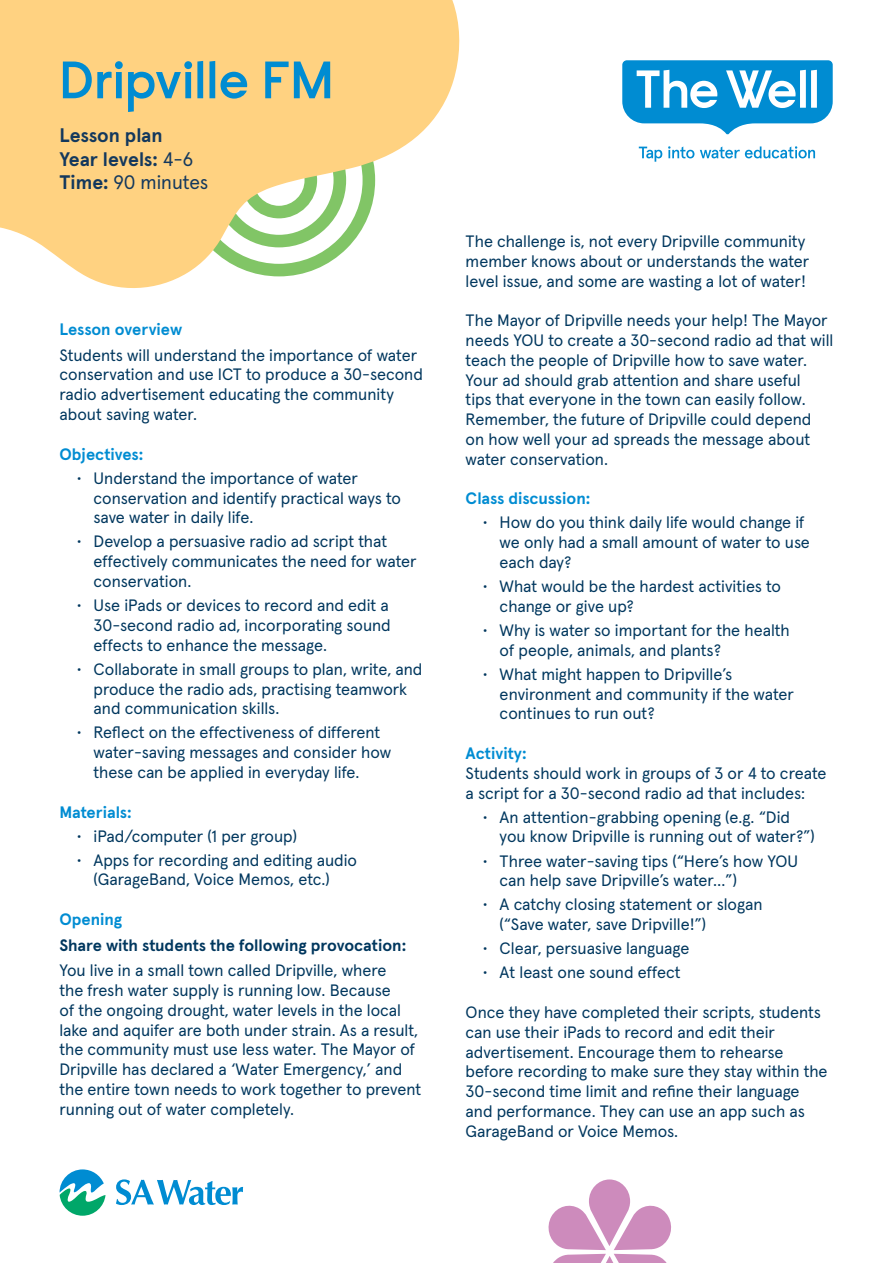
<style>
.page{position:relative;width:893px;height:1263px;background:#fff}
.page>*{position:absolute;margin:0;border:0;box-sizing:border-box;transform-origin:0 0}
.t1{font:600 52.5px "Raisonne Pro";color:#008cd2}
.t2{font:700 19.5px/23.4px "Apercu";letter-spacing:-.005em;color:#13385d}
.t3{font:16.5px/19.8px "Apercu";color:#00375e}
.t4{font:700 16.5px "Apercu";color:#008cd2}
.t5{font:700 16.5px "Apercu";letter-spacing:-.005em;color:#00375e}
.s1{font-weight:400}
</style>
<div class="page">
<svg style="left:622px;top:60px;width:211px;height:75px"></svg>
<svg style="left:639px;top:147px;width:23px;height:15px"></svg>
<svg style="left:668px;top:146px;width:26px;height:12px"></svg>
<svg style="left:700px;top:146px;width:115px;height:12px"></svg>
<svg style="left:0;top:0;width:460px;height:288px;fill:#ffd281"></svg>
<svg style="left:548px;top:1179px;width:123px;height:84px"></svg>
<svg style="left:116px;top:1179px;width:127px;height:26px"></svg>
<svg style="left:60px;top:1169px;width:46px;height:47px"></svg>
<h1 class="t1" style="left:60px;top:46px;width:275px">Dripville FM</h1>
<p class="t2" style="left:60px;top:122px;width:150px">Lesson plan<br>Year levels: <span class="s1">4-6<br></span>Time: <span class="s1">90 minutes</span></p>
<p class="t4" style="left:60px;top:316px;width:124px">Lesson overview</p>
<p class="t3" style="left:60px;top:343px;width:365px">Students will understand the importance of water conservation and use ICT to produce a 30-second radio advertisement educating the community about saving water.</p>
<p class="t4" style="left:60px;top:441px;width:85px">Objectives:</p>
<p class="t3" style="left:94px;top:466px;width:309px;text-indent:-17px">• Understand the importance of water conservation and identify practical ways to save water in daily life.</p>
<p class="t3" style="left:94px;top:530px;width:325px;text-indent:-17px">• Develop a persuasive radio ad script that effectively communicates the need for water conservation.</p>
<p class="t3" style="left:94px;top:594px;width:299px;text-align:justify;text-indent:-17px">• Use iPads or devices to record and edit a 30-second radio ad, incorporating sound effects to enhance the message.</p>
<p class="t3" style="left:94px;top:657px;width:330px;text-indent:-17px">• Collaborate in small groups to plan, write, and produce the radio ads, practising teamwork and communication skills.</p>
<p class="t3" style="left:94px;top:721px;width:299px;text-indent:-17px">• Reflect on the effectiveness of different water-saving messages and consider how these can be applied in everyday life.</p>
<p class="t4" style="left:60px;top:799px;width:74px">Materials:</p>
<p class="t3" style="left:77px;top:824px;width:222px">• iPad/computer (1 per group)</p>
<p class="t3" style="left:94px;top:848px;width:265px;text-indent:-17px">• Apps for recording and editing audio (GarageBand, Voice Memos, etc.)</p>
<p class="t4" style="left:60px;top:906px;width:64px">Opening</p>
<p class="t5" style="left:60px;top:932px;width:348px">Share with students the following provocation:</p>
<p class="t3" style="left:60px;top:959px;width:363px">You live in a small town called Dripville, where<br>the fresh water supply is running low. Because<br>of the ongoing drought, water levels in the local lake and aquifer are both under strain. As a result, the community must use less water. The Mayor of Dripville has declared a ‘Water Emergency,’ and the entire town needs to work together to prevent running out of water completely.</p>
<p class="t3" style="left:466px;top:230px;width:345px">The challenge is, not every Dripville community member knows about or understands the water level issue, and some are wasting a lot of water!</p>
<p class="t3" style="left:466px;top:309px;width:369px">The Mayor of Dripville needs your help! The Mayor needs YOU to create a 30-second radio ad that will teach the people of Dripville how to save water.<br>Your ad should grab attention and share useful<br>tips that everyone in the town can easily follow.<br>Remember, the future of Dripville could depend on how well your ad spreads the message about water conservation.</p>
<p class="t4" style="left:466px;top:486px;width:126px">Class discussion:</p>
<p class="t3" style="left:500px;top:511px;width:312px;text-indent:-17px">• How do you think daily life would change if we only had a small amount of water to use each day?</p>
<p class="t3" style="left:500px;top:575px;width:283px;text-indent:-17px">• What would be the hardest activities to change or give up?</p>
<p class="t3" style="left:500px;top:619px;width:292px;text-indent:-17px">• Why is water so important for the health of people, animals, and plants?</p>
<p class="t3" style="left:500px;top:662px;width:296px;text-indent:-17px">• What might happen to Dripville’s environment and community if the water continues to run out?</p>
<p class="t4" style="left:466px;top:740px;width:63px">Activity:</p>
<p class="t3" style="left:466px;top:761px;width:362px">Students should work in groups of 3 or 4 to create a script for a 30-second radio ad that includes:</p>
<p class="t3" style="left:500px;top:805px;width:317px;text-indent:-17px">• An attention-grabbing opening (e.g. “Did you know Dripville is running out of water?”)</p>
<p class="t3" style="left:500px;top:849px;width:300px;text-indent:-17px">• Three water-saving tips (“Here’s how YOU can help save Dripville’s water…”)</p>
<p class="t3" style="left:500px;top:893px;width:264px;text-indent:-17px">• A catchy closing statement or slogan (“Save water, save Dripville!”)</p>
<p class="t3" style="left:483px;top:937px;width:208px">• Clear, persuasive language</p>
<p class="t3" style="left:483px;top:961px;width:199px">• At least one sound effect</p>
<p class="t3" style="left:466px;top:1001px;width:363px">Once they have completed their scripts, students can use their iPads to record and edit their advertisement. Encourage them to rehearse before recording to make sure they stay within the 30-second time limit and refine their language and performance. They can use an app such as GarageBand or Voice Memos.</p>
</div>
